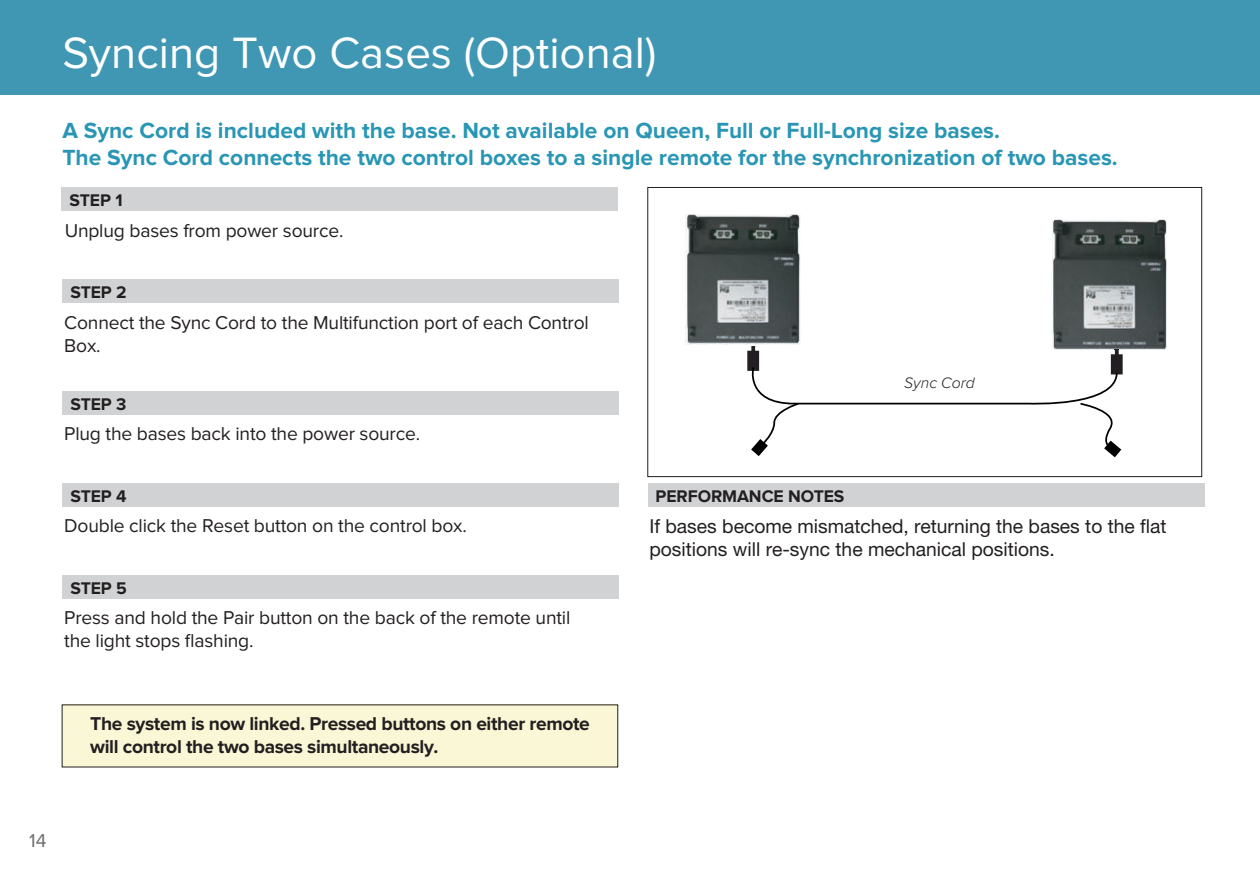
<style>
.page{position:relative;width:1260px;height:882px;background:#fff}
.page>*{position:absolute;margin:0;border:0;box-sizing:border-box;transform-origin:0 0}
.t1{font:45.5px "Proxima Nova";color:#fff}
.t2{font:700 22.75px/27.3px "Proxima Nova";color:#2896b4}
.t3{font:19.25px/23.1px "Proxima Nova";letter-spacing:-.01em;color:#231f20}
.t4{font:19.25px/23.1px "Helvetica Neue";color:#231f20}
.t5{font:700 19.25px/23.1px "Proxima Nova";letter-spacing:-.02em;color:#231f20}
.t6{font:19.25px "Proxima Nova";color:#6c6d70}
.t7{font:700 17.5px "Proxima Nova";letter-spacing:-.005em;color:#231f20}
.t8{font:italic 300 15.75px "Proxima Nova";color:#231f20}
</style>
<div class="page">
<div style="left:62px;top:705px;width:556px;height:62px;background:#f9f7d5"></div>
<div style="left:0;top:0;width:1260px;height:94px;background:#3f97b4"></div>
<div style="left:647px;top:187px;width:555px;height:290px;border:1px solid #231f20"></div>
<div style="left:63px;top:279px;width:556px;height:24px;background:#d1d2d4"></div>
<div style="left:63px;top:392px;width:556px;height:23px;background:#d1d2d4"></div>
<div style="left:63px;top:483px;width:556px;height:24px;background:#d1d2d4"></div>
<div style="left:63px;top:575px;width:556px;height:24px;background:#d1d2d4"></div>
<div style="left:62px;top:187px;width:556px;height:24px;background:#d1d2d4"></div>
<div style="left:648px;top:483px;width:556px;height:24px;background:#d1d2d4"></div>
<img style="left:686px;top:214px;width:114px;height:131px">
<img style="left:1052px;top:219px;width:115px;height:131px">
<svg style="left:747px;top:346px;width:376px;height:112px"></svg>
<h1 class="t1" style="left:62px;top:32px;width:596px">Syncing Two Cases (Optional)</h1>
<p class="t2" style="left:62px;top:117px;width:1057px">A Sync Cord is included with the base. Not available on Queen, Full or Full-Long size bases.<br>The Sync Cord connects the two control boxes to a single remote for the synchronization of two bases.</p>
<p class="t7" style="left:70px;top:192px;width:55px">STEP 1</p>
<p class="t3" style="left:65px;top:220px;width:280px">Unplug bases from power source.</p>
<p class="t7" style="left:70px;top:284px;width:58px">STEP 2</p>
<p class="t3" style="left:64px;top:312px;width:526px">Connect the Sync Cord to the Multifunction port of each Control<br>Box.</p>
<p class="t7" style="left:70px;top:396px;width:58px">STEP 3</p>
<p class="t3" style="left:64px;top:423px;width:357px">Plug the bases back into the power source.</p>
<p class="t7" style="left:70px;top:488px;width:58px">STEP 4</p>
<p class="t3" style="left:64px;top:515px;width:404px">Double click the Reset button on the control box.</p>
<p class="t7" style="left:70px;top:580px;width:58px">STEP 5</p>
<p class="t3" style="left:64px;top:607px;width:508px">Press and hold the Pair button on the back of the remote until the light stops flashing.</p>
<p class="t5" style="left:90px;top:713px;width:501px">The system is now linked. Pressed buttons on either remote will control the two bases simultaneously.</p>
<p class="t7" style="left:656px;top:488px;width:190px">PERFORMANCE NOTES</p>
<p class="t8" style="left:904px;top:376px;width:72px">Sync Cord</p>
<p class="t4" style="left:650px;top:516px;width:519px">If bases become mismatched, returning the bases to the flat positions will re-sync the mechanical positions.</p>
<p class="t6" style="left:29px;top:832px;width:19px">14</p>
</div>
